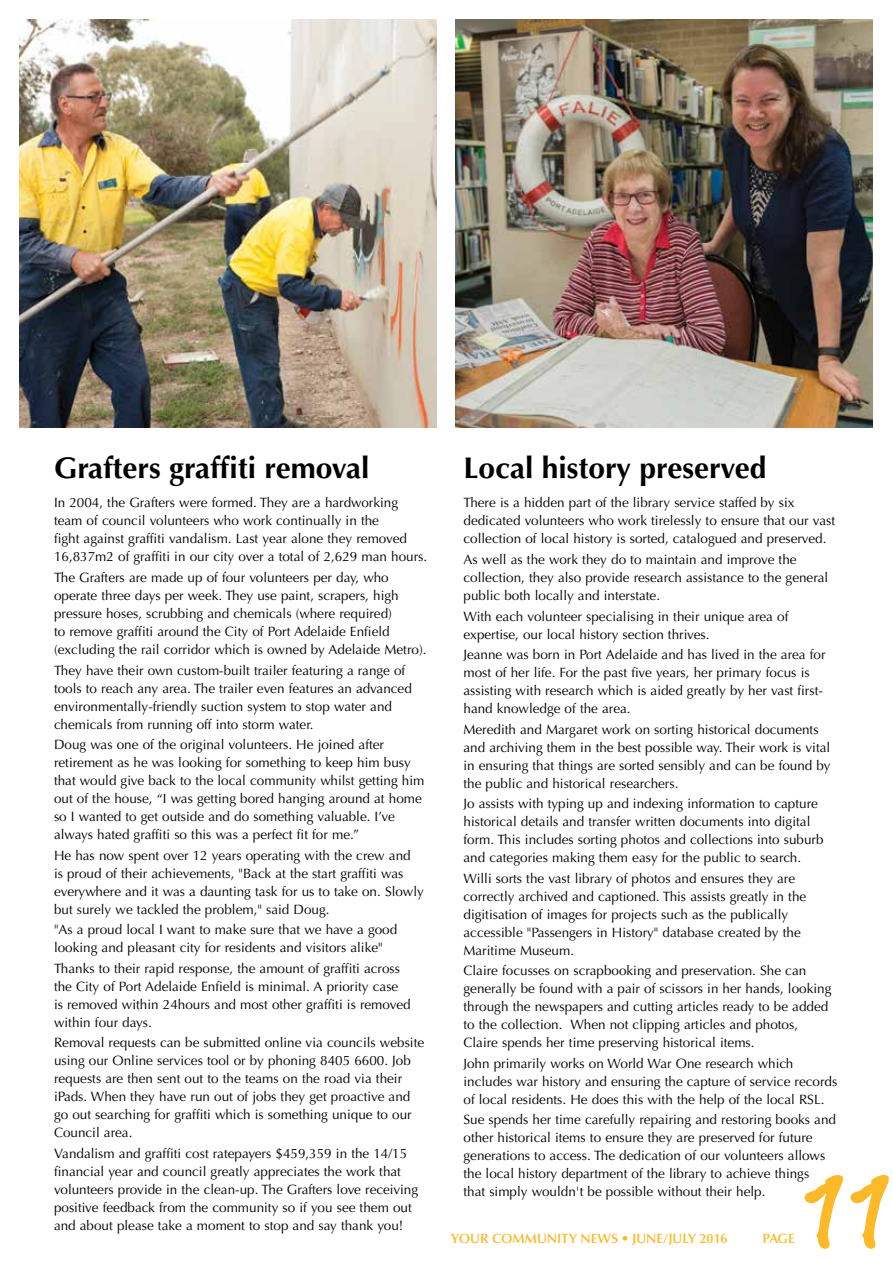
<style>
.page{position:relative;width:893px;height:1263px;background:#fff}
.page>*{position:absolute;margin:0;border:0;box-sizing:border-box;transform-origin:0 0}
.t1{font:120px "Gizmo";color:#fdb927}
.t2{font:700 30px "Optima LT Std";color:#000}
.t3{font:13.5px/18px "Optima LT Std";color:#000}
.t4{font:600 13.5px "Optima LT Std";color:#fdb927}
</style>
<div class="page">
<img style="left:456px;top:20px;width:416px;height:408px">
<img style="left:20px;top:20px;width:416px;height:407px">
<h2 class="t2" style="left:54px;top:451px;width:317px">Grafters graffiti removal</h2>
<p class="t3" style="left:54px;top:494px;width:375px">In 2004, the Grafters were formed. They are a hardworking team of council volunteers who work continually in the<br>fight against graffiti vandalism. Last year alone they removed 16,837m2 of graffiti in our city over a total of 2,629 man hours.</p>
<p class="t3" style="left:54px;top:569px;width:374px">The Grafters are made up of four volunteers per day, who operate three days per week. They use paint, scrapers, high pressure hoses, scrubbing and chemicals (where required)<br>to remove graffiti around the City of Port Adelaide Enfield (excluding the rail corridor which is owned by Adelaide Metro).</p>
<p class="t3" style="left:54px;top:661px;width:359px">They have their own custom-built trailer featuring a range of tools to reach any area. The trailer even features an advanced environmentally-friendly suction system to stop water and chemicals from running off into storm water.</p>
<p class="t3" style="left:54px;top:736px;width:372px">Doug was one of the original volunteers. He joined after retirement as he was looking for something to keep him busy that would give back to the local community whilst getting him out of the house, “I was getting bored hanging around at home so I wanted to get outside and do something valuable. I’ve always hated graffiti so this was a perfect fit for me.”</p>
<p class="t3" style="left:54px;top:846px;width:371px">He has now spent over 12 years operating with the crew and<br>is proud of their achievements, "Back at the start graffiti was everywhere and it was a daunting task for us to take on. Slowly but surely we tackled the problem," said Doug.</p>
<p class="t3" style="left:54px;top:921px;width:345px">"As a proud local I want to make sure that we have a good looking and pleasant city for residents and visitors alike"</p>
<p class="t3" style="left:54px;top:959px;width:358px">Thanks to their rapid response, the amount of graffiti across the City of Port Adelaide Enfield is minimal. A priority case<br>is removed within 24hours and most other graffiti is removed within four days.</p>
<p class="t3" style="left:54px;top:1034px;width:372px">Removal requests can be submitted online via councils website using our Online services tool or by phoning 8405 6600. Job requests are then sent out to the teams on the road via their iPads. When they have run out of jobs they get proactive and go out searching for graffiti which is something unique to our Council area.</p>
<p class="t3" style="left:54px;top:1144px;width:366px">Vandalism and graffiti cost ratepayers $459,359 in the 14/15 financial year and council greatly appreciates the work that volunteers provide in the clean-up. The Grafters love receiving positive feedback from the community so if you see them out and about please take a moment to stop and say thank you!</p>
<h2 class="t2" style="left:463px;top:451px;width:304px">Local history preserved</h2>
<p class="t3" style="left:463px;top:494px;width:373px">There is a hidden part of the library service staffed by six dedicated volunteers who work tirelessly to ensure that our vast collection of local history is sorted, catalogued and preserved.</p>
<p class="t3" style="left:463px;top:551px;width:366px">As well as the work they do to maintain and improve the collection, they also provide research assistance to the general public both locally and interstate.</p>
<p class="t3" style="left:463px;top:607px;width:326px">With each volunteer specialising in their unique area of expertise, our local history section thrives.</p>
<p class="t3" style="left:463px;top:646px;width:364px">Jeanne was born in Port Adelaide and has lived in the area for most of her life. For the past five years, her primary focus is assisting with research which is aided greatly by her vast first&shy;hand knowledge of the area.</p>
<p class="t3" style="left:463px;top:720px;width:369px">Meredith and Margaret work on sorting historical documents and archiving them in the best possible way. Their work is vital in ensuring that things are sorted sensibly and can be found by the public and historical researchers.</p>
<p class="t3" style="left:463px;top:795px;width:362px">Jo assists with typing up and indexing information to capture historical details and transfer written documents into digital form. This includes sorting photos and collections into suburb and categories making them easy for the public to search.</p>
<p class="t3" style="left:463px;top:869px;width:344px">Willi sorts the vast library of photos and ensures they are correctly archived and captioned. This assists greatly in the digitisation of images for projects such as the publically accessible "Passengers in History" database created by the Maritime Museum.</p>
<p class="t3" style="left:463px;top:962px;width:369px">Claire focusses on scrapbooking and preservation. She can generally be found with a pair of scissors in her hands, looking through the newspapers and cutting articles ready to be added to the collection. When not clipping articles and photos, Claire spends her time preserving historical items.</p>
<p class="t3" style="left:463px;top:1054px;width:375px">John primarily works on World War One research which includes war history and ensuring the capture of service records of local residents. He does this with the help of the local RSL.</p>
<p class="t3" style="left:463px;top:1111px;width:374px">Sue spends her time carefully repairing and restoring books and other historical items to ensure they are preserved for future generations to access. The dedication of our volunteers allows the local history department of the library to achieve things<br>that simply wouldn't be possible without their help.</p>
<h1 class="t1" style="left:803px;top:1144px;width:92px">11</h1>
<p class="t4" style="left:451px;top:1231px;width:278px">YOUR COMMUNITY NEWS • JUNE/JULY 2016</p>
<p class="t4" style="left:763px;top:1231px;width:34px">PAGE</p>
</div>
